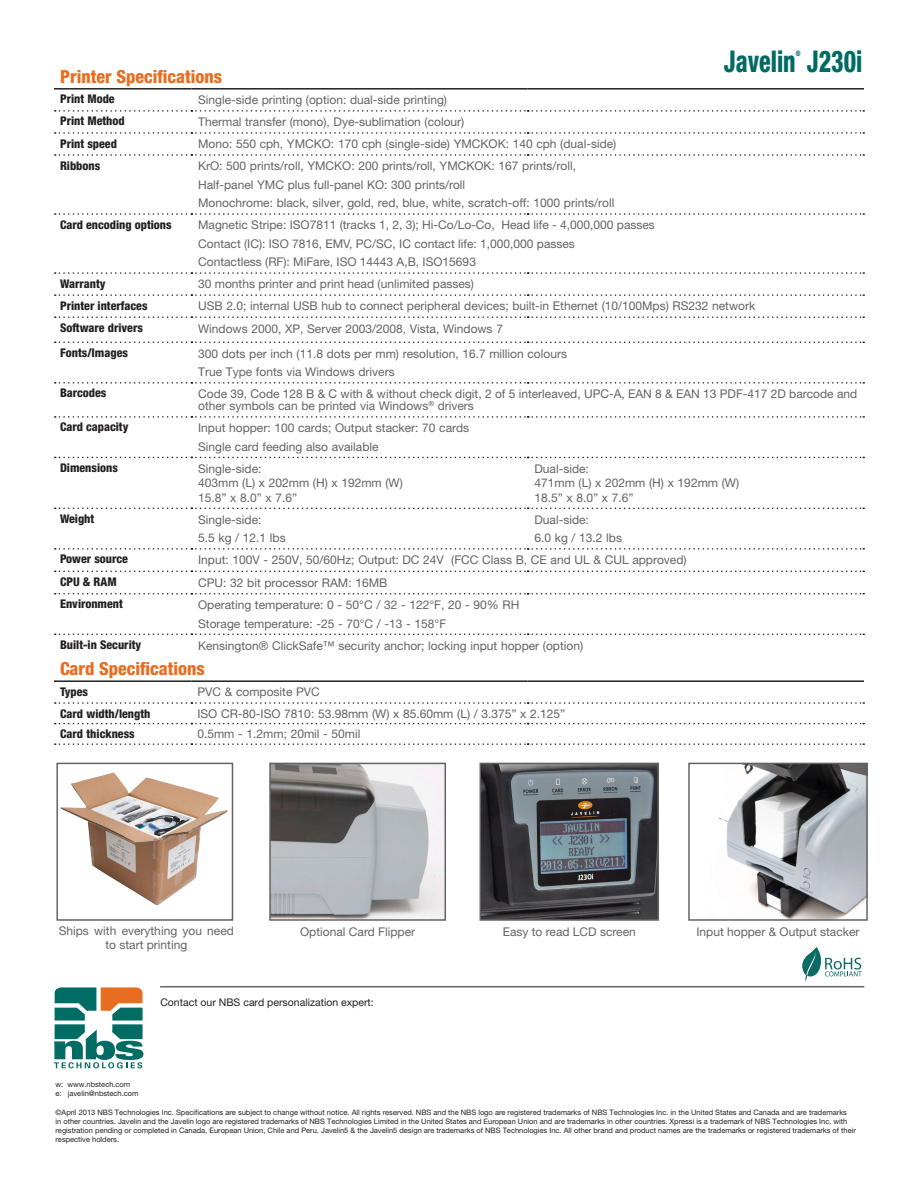
<style>
.page{position:relative;width:918px;height:1188px;background:#fff}
.page>*{position:absolute;margin:0;border:0;box-sizing:border-box;transform-origin:0 0}
.t1{font:800 condensed 30px "Helvetica Neue LT Std";color:#006b63;scale:.8 1}
.t2{font:800 condensed 18px "Helvetica Neue LT Std";color:#ea6d1f}
.Features{font:12px/12px "Helvetica Neue LT Std";color:#636366}
.Features-2{font:800 condensed 12px "Helvetica Neue LT Std";color:#231f20}
.t3{font:10.5px "Helvetica Neue LT Std";color:#231f20}
.t4{font:7.5px/9px "Helvetica Neue LT Std";color:#231f20}
.t5{font:800 condensed 7.5px "Helvetica Neue LT Std";color:#006b63;scale:.8 1}
</style>
<div class="page">
<img style="left:272px;top:766px;width:171px;height:152px">
<div style="left:269px;top:763px;width:177px;height:158px;border:2px solid #636366"></div>
<img style="left:483px;top:766px;width:173px;height:152px">
<div style="left:480px;top:763px;width:179px;height:158px;border:2px solid #636366"></div>
<img style="left:718px;top:766px;width:147px;height:152px">
<div style="left:688px;top:763px;width:180px;height:158px;border:2px solid #636366"></div>
<img style="left:60px;top:772px;width:168px;height:134px">
<div style="left:56px;top:763px;width:177px;height:158px;border:2px solid #636366"></div>
<hr style="left:54px;top:88px;width:137px;height:2px;background:#231f20">
<svg style="left:55px;top:132px;width:809px;height:2px"></svg>
<svg style="left:55px;top:154px;width:809px;height:2px"></svg>
<svg style="left:55px;top:213px;width:809px;height:2px"></svg>
<svg style="left:55px;top:272px;width:809px;height:2px"></svg>
<svg style="left:55px;top:294px;width:809px;height:2px"></svg>
<svg style="left:55px;top:316px;width:809px;height:2px"></svg>
<svg style="left:55px;top:342px;width:809px;height:1px"></svg>
<svg style="left:55px;top:382px;width:809px;height:2px"></svg>
<svg style="left:55px;top:416px;width:809px;height:2px"></svg>
<svg style="left:55px;top:457px;width:809px;height:1px"></svg>
<svg style="left:55px;top:508px;width:809px;height:1px"></svg>
<svg style="left:55px;top:548px;width:809px;height:2px"></svg>
<svg style="left:55px;top:571px;width:809px;height:1px"></svg>
<svg style="left:55px;top:593px;width:809px;height:1px"></svg>
<svg style="left:55px;top:634px;width:809px;height:1px"></svg>
<svg style="left:55px;top:702px;width:809px;height:2px"></svg>
<svg style="left:55px;top:723px;width:809px;height:1px"></svg>
<svg style="left:55px;top:743px;width:809px;height:2px"></svg>
<hr style="left:54px;top:680px;width:137px;height:2px;background:#231f20">
<hr style="left:191px;top:680px;width:337px;height:2px;background:#231f20">
<hr style="left:528px;top:680px;width:336px;height:2px;background:#231f20">
<svg style="left:55px;top:88px;width:809px;height:24px"></svg>
<hr style="left:160px;top:986px;width:704px;height:1px;background:#636366">
<svg style="left:802px;top:947px;width:60px;height:35px"></svg>
<svg style="left:54px;top:987px;width:89px;height:81px"></svg>
<p class="t5" style="left:796px;top:48px;width:8px">®</p>
<p class="t1" style="left:724px;top:43px;width:175px">Javelin J230i</p>
<p class="t2" style="left:60px;top:65px;width:164px">Printer Specifications</p>
<p class="Features-2" style="left:60px;top:92px;width:56px">Print Mode</p>
<p class="Features" style="left:198px;top:94px;width:250px">Single-side printing (option: dual-side printing)</p>
<p class="Features-2" style="left:60px;top:114px;width:66px">Print Method</p>
<p class="Features" style="left:198px;top:116px;width:268px">Thermal transfer (mono), Dye-sublimation (colour)</p>
<p class="Features-2" style="left:60px;top:136px;width:58px">Print speed</p>
<p class="Features" style="left:198px;top:138px;width:420px">Mono: 550 cph, YMCKO: 170 cph (single-side) YMCKOK: 140 cph (dual-side)</p>
<p class="Features-2" style="left:60px;top:158px;width:42px">Ribbons</p>
<p class="Features" style="left:198px;top:160px;width:379px">KrO: 500 prints/roll, YMCKO: 200 prints/roll, YMCKOK: 167 prints/roll,</p>
<p class="Features" style="left:198px;top:178px;width:269px">Half-panel YMC plus full-panel KO: 300 prints/roll</p>
<p class="Features" style="left:198px;top:197px;width:418px">Monochrome: black, silver, gold, red, blue, white, scratch-off: 1000 prints/roll</p>
<p class="Features-2" style="left:60px;top:217px;width:113px">Card encoding options</p>
<p class="Features" style="left:198px;top:219px;width:458px">Magnetic Stripe: ISO7811 (tracks 1, 2, 3); Hi-Co/Lo-Co, Head life - 4,000,000 passes</p>
<p class="Features" style="left:198px;top:237px;width:378px">Contact (IC): ISO 7816, EMV, PC/SC, IC contact life: 1,000,000 passes</p>
<p class="Features" style="left:198px;top:256px;width:279px">Contactless (RF): MiFare, ISO 14443 A,B, ISO15693</p>
<p class="Features-2" style="left:60px;top:276px;width:47px">Warranty</p>
<p class="Features" style="left:198px;top:278px;width:277px">30 months printer and print head (unlimited passes)</p>
<p class="Features-2" style="left:60px;top:298px;width:89px">Printer interfaces</p>
<p class="Features" style="left:198px;top:300px;width:559px">USB 2.0; internal USB hub to connect peripheral devices; built-in Ethernet (10/100Mps) RS232 network</p>
<p class="Features-2" style="left:60px;top:320px;width:85px">Software drivers</p>
<p class="Features" style="left:198px;top:322px;width:306px">Windows 2000, XP, Server 2003/2008, Vista, Windows 7</p>
<p class="Features-2" style="left:60px;top:345px;width:70px">Fonts/Images</p>
<p class="Features" style="left:198px;top:347px;width:370px">300 dots per inch (11.8 dots per mm) resolution, 16.7 million colours</p>
<p class="Features" style="left:198px;top:366px;width:198px">True Type fonts via Windows drivers</p>
<p class="Features-2" style="left:60px;top:386px;width:48px">Barcodes</p>
<p class="Features" style="left:198px;top:388px;width:661px">Code 39, Code 128 B &amp; C with &amp; without check digit, 2 of 5 interleaved, UPC-A, EAN 8 &amp; EAN 13 PDF-417 2D barcode and other symbols can be printed via Windows<sup>®</sup> drivers</p>
<p class="Features-2" style="left:60px;top:420px;width:70px">Card capacity</p>
<p class="Features" style="left:198px;top:422px;width:273px">Input hopper: 100 cards; Output stacker: 70 cards</p>
<p class="Features" style="left:198px;top:440px;width:182px">Single card feeding also available</p>
<p class="Features-2" style="left:60px;top:460px;width:60px">Dimensions</p>
<p class="Features" style="left:198px;top:462px;width:65px">Single-side:</p>
<p class="Features" style="left:198px;top:477px;width:206px">403mm (L) x 202mm (H) x 192mm (W)</p>
<p class="Features" style="left:198px;top:491px;width:101px">15.8” x 8.0” x 7.6”</p>
<p class="Features" style="left:534px;top:462px;width:56px">Dual-side:</p>
<p class="Features" style="left:534px;top:477px;width:206px">471mm (L) x 202mm (H) x 192mm (W)</p>
<p class="Features" style="left:534px;top:491px;width:101px">18.5” x 8.0” x 7.6”</p>
<p class="Features-2" style="left:60px;top:511px;width:36px">Weight</p>
<p class="Features" style="left:198px;top:513px;width:65px">Single-side:</p>
<p class="Features" style="left:198px;top:532px;width:89px">5.5 kg / 12.1 lbs</p>
<p class="Features" style="left:534px;top:513px;width:56px">Dual-side:</p>
<p class="Features" style="left:534px;top:532px;width:89px">6.0 kg / 13.2 lbs</p>
<p class="Features-2" style="left:60px;top:552px;width:70px">Power source</p>
<p class="Features" style="left:198px;top:554px;width:490px">Input: 100V - 250V, 50/60Hz; Output: DC 24V (FCC Class B, CE and UL &amp; CUL approved)</p>
<p class="Features-2" style="left:60px;top:574px;width:58px">CPU &amp; RAM</p>
<p class="Features" style="left:198px;top:576px;width:191px">CPU: 32 bit processor RAM: 16MB</p>
<p class="Features-2" style="left:60px;top:597px;width:64px">Environment</p>
<p class="Features" style="left:198px;top:599px;width:323px">Operating temperature: 0 - 50°C / 32 - 122°F, 20 - 90% RH</p>
<p class="Features" style="left:198px;top:617px;width:250px">Storage temperature: -25 - 70°C / -13 - 158°F</p>
<p class="Features-2" style="left:60px;top:637px;width:83px">Built-in Security</p>
<p class="Features" style="left:198px;top:639px;width:387px">Kensington® ClickSafe™ security anchor; locking input hopper (option)</p>
<p class="t2" style="left:60px;top:658px;width:146px">Card Specifications</p>
<p class="Features-2" style="left:60px;top:684px;width:30px">Types</p>
<p class="Features" style="left:197px;top:685px;width:124px">PVC &amp; composite PVC</p>
<p class="Features-2" style="left:60px;top:706px;width:92px">Card width/length</p>
<p class="Features" style="left:197px;top:707px;width:369px">ISO CR-80-ISO 7810: 53.98mm (W) x 85.60mm (L) / 3.375” x 2.125”</p>
<p class="Features-2" style="left:60px;top:726px;width:76px">Card thickness</p>
<p class="Features" style="left:197px;top:728px;width:165px">0.5mm - 1.2mm; 20mil - 50mil</p>
<p class="Features" style="left:59px;top:925px;width:177px">Ships with everything you need</p>
<p class="Features" style="left:300px;top:926px;width:116px">Optional Card Flipper</p>
<p class="Features" style="left:503px;top:926px;width:135px">Easy to read LCD screen</p>
<p class="Features" style="left:697px;top:926px;width:164px">Input hopper &amp; Output stacker</p>
<p class="Features" style="left:105px;top:939px;width:83px">to start printing</p>
<p class="t3" style="left:160px;top:997px;width:215px">Contact our NBS card personalization expert:</p>
<p class="t4" style="left:56px;top:1080px;width:85px">w: www.nbstech.com<br>e: javelin@nbstech.com</p>
<p class="t4" style="left:56px;top:1108px;width:802px">©April 2013 NBS Technologies Inc. Specifications are subject to change without notice. All rights reserved. NBS and the NBS logo are registered trademarks of NBS Technologies Inc. in the United States and Canada and are trademarks<br>in other countries. Javelin and the Javelin logo are registered trademarks of NBS Technologies Limited in the United States and European Union and are trademarks in other countries. Xpressi is a trademark of NBS Technologies Inc. with registration pending or completed in Canada, European Union, Chile and Peru. Javelin5 &amp; the Javelin5 design are trademarks of NBS Technologies Inc. All other brand and product names are the trademarks or registered trademarks of their respective holders.</p>
</div>
